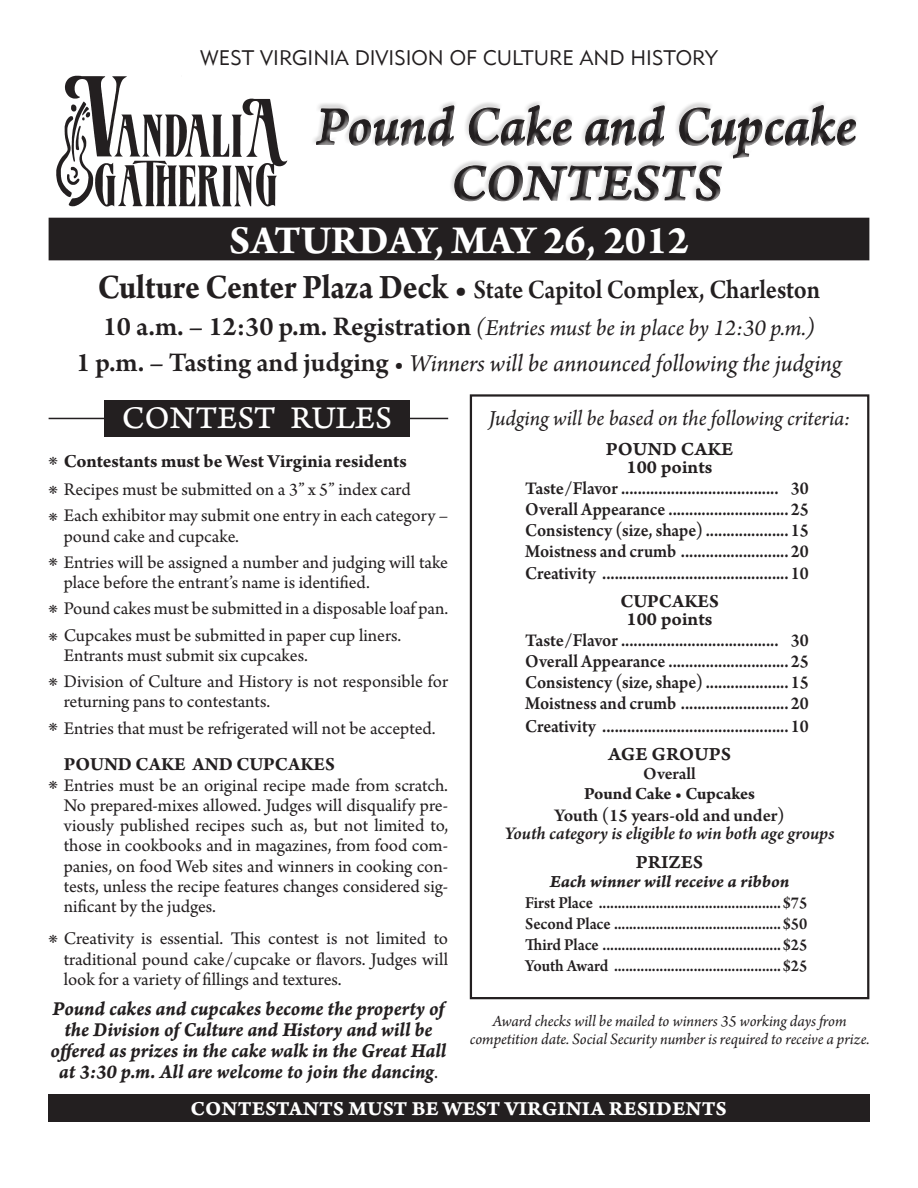
<style>
.page{position:relative;width:918px;height:1188px;background:#fff}
.page>*{position:absolute;margin:0;border:0;box-sizing:border-box;transform-origin:0 0}
.t1{font:57.75px "Arno Pro Smbd Italic Caption";letter-spacing:-.005em;color:#231f20;scale:.91 1}
.t2{font:54px "Arno Pro Smbd Italic Caption";letter-spacing:-.01em;color:#231f20}
.t3{font:700 42px "Arno Pro";color:#fff}
.t4{font:33px "Arno Pro Caption";color:#fff}
.t5{font:600 28.05px "Arno Pro";letter-spacing:-.005em;color:#231f20;scale:.91 1}
.t6{font:italic 25.5px "Arno Pro";letter-spacing:-.005em;color:#231f20}
.t7{font:italic 24px "Arno Pro";color:#231f20}
.t8{font:italic 22.5px "Arno Pro";letter-spacing:-.005em;color:#231f20}
.t9{font:21px "Geometric 415 BT Lite A";color:#231f20}
.No_Spacing{font:21px "Arno Pro Bold Caption";color:#fff}
.No_Spacing-2{font:20.85px/21px "Arno Pro Bold Italic Caption";letter-spacing:-.005em;color:#231f20;text-align:center;scale:.93 1}
.No_Spacing-3{font:700 19.5px "Arno Pro";color:#231f20}
.t10{font:19.5px "Arno Pro Smbd Caption";color:#231f20}
.t11{font:600 19.2px "Arno Pro";letter-spacing:-.005em;color:#231f20;scale:.93 1}
.No_Spacing-4{font:18.75px/20.2px "Arno Pro";color:#231f20}
.t12{font:italic 600 18.75px "Arno Pro";letter-spacing:-.005em;color:#231f20}
.t13{font:600 18.75px "Arno Pro";letter-spacing:-.005em;color:#231f20}
.t14{font:18px "Arno Pro Bold Italic Caption";letter-spacing:-.005em;color:#231f20}
.t15{font:700 18px "Arno Pro";letter-spacing:-.005em;color:#231f20}
.t16{font:600 18px "Arno Pro";letter-spacing:-.005em;color:#231f20}
.t17{font:600 17.7px "Arno Pro";letter-spacing:-.005em;color:#231f20;scale:.93 1}
.No_Spacing-5{font:italic 16.5px "Arno Pro";letter-spacing:-.005em;color:#231f20}
.s1{font-weight:700;font-size:36.3px}
.s2{font-weight:700;font-size:33px}
.s3{font-weight:600;font-style:normal;font-size:28.5px}
.s4{font-style:normal;font-size:27px}
.s5{font-size:18.75px}
.s6{font-family:"Arno Pro"}
</style>
<div class="page">
<div style="left:49px;top:1094px;width:821px;height:28px;background:#231f20"></div>
<hr style="left:49px;top:418px;width:399px;height:1px;background:#231f20">
<div style="left:470px;top:394px;width:399px;height:605px;border:2px solid #231f20"></div>
<div style="left:49px;top:218px;width:820px;height:42px;background:#231f20"></div>
<div style="left:292px;top:78px;width:626px;height:155px;background:#231f20;opacity:.16"></div>
<div style="left:104px;top:400px;width:306px;height:36px;background:#231f20"></div>
<img style="left:56px;top:75px;width:237px;height:142px">
<p class="t9" style="left:200px;top:44px;width:519px">WEST VIRGINIA DIVISION OF CULTURE AND HISTORY</p>
<h1 class="t1" style="left:317px;top:91px;width:595px">Pound Cake and Cupcake</h1>
<h2 class="t2" style="left:451px;top:150px;width:273px">CONTESTS</h2>
<p class="t3" style="left:229px;top:216px;width:461px">SATURDAY, MAY 26, 2012</p>
<p class="t5" style="left:98px;top:274px;width:796px"><span class="s1">Culture Center Plaza Deck</span> <span class="s2">•</span> State Capitol Complex, Charleston</p>
<p class="t7" style="left:103px;top:314px;width:714px"><span class="s3">10 a.m. – 12:30 p.m. Registration</span> (Entries must be in place by 12:30 p.m.)</p>
<p class="t6" style="left:76px;top:349px;width:767px"><span class="s3">1 p.m. – Tasting and judging</span> <span class="s4">•</span> Winners will be announced following the judging</p>
<p class="t4" style="left:122px;top:398px;width:272px">CONTEST RULES</p>
<p class="t8" style="left:489px;top:405px;width:363px">Judging will be based on the following criteria:</p>
<p class="t10" style="left:606px;top:437px;width:129px">POUND CAKE</p>
<p class="t10" style="left:627px;top:455px;width:87px">100 points</p>
<p class="t11" style="left:525px;top:477px;width:306px"><span class="s5">Taste/</span>Flavor ...................................... 30</p>
<p class="t11" style="left:525px;top:498px;width:306px">Overall Appearance ............................. 25</p>
<p class="t11" style="left:525px;top:519px;width:306px">Consistency (size, shape) .................... 15</p>
<p class="t11" style="left:525px;top:540px;width:306px">Moistness and crumb .......................... 20</p>
<p class="t11" style="left:525px;top:563px;width:306px">Creativity ............................................. 10</p>
<p class="No_Spacing-3" style="left:620px;top:590px;width:100px">CUPCAKES</p>
<p class="t10" style="left:627px;top:608px;width:87px">100 points</p>
<p class="t11" style="left:525px;top:630px;width:306px"><span class="s5">Taste/</span>Flavor ...................................... 30</p>
<p class="t11" style="left:525px;top:651px;width:306px">Overall Appearance ............................. 25</p>
<p class="t11" style="left:525px;top:672px;width:306px">Consistency (size, shape) .................... 15</p>
<p class="t11" style="left:525px;top:693px;width:306px">Moistness and crumb .......................... 20</p>
<p class="t11" style="left:525px;top:715px;width:306px">Creativity ............................................. 10</p>
<p class="t10" style="left:608px;top:742px;width:125px">AGE GROUPS</p>
<p class="t16" style="left:643px;top:763px;width:54px">Overall</p>
<p class="t15" style="left:584px;top:783px;width:173px">Pound Cake • Cupcakes</p>
<p class="t13" style="left:555px;top:805px;width:232px">Youth (15 years-old and under)</p>
<p class="t12" style="left:505px;top:823px;width:331px">Youth category is eligible to win both age groups</p>
<p class="t10" style="left:636px;top:850px;width:69px">PRIZES</p>
<p class="t14" style="left:550px;top:870px;width:241px">Each winner will receive a ribbon</p>
<p class="t17" style="left:525px;top:893px;width:305px">First Place ................................................$75</p>
<p class="t17" style="left:525px;top:914px;width:305px">Second Place ............................................$50</p>
<p class="t17" style="left:525px;top:935px;width:305px">Third Place ...............................................$25</p>
<p class="t17" style="left:525px;top:956px;width:305px">Youth Award ............................................$25</p>
<p class="No_Spacing-3" style="left:64px;top:450px;width:345px">Contestants must be West Virginia residents</p>
<p class="No_Spacing-4" style="left:64px;top:480px;width:349px">Recipes must be submitted on a 3” x 5” index card</p>
<p class="No_Spacing-4" style="left:64px;top:507px;width:386px">Each exhibitor may submit one entry in each category – pound cake and cupcake.</p>
<p class="No_Spacing-4" style="left:64px;top:553px;width:386px">Entries will be assigned a number and judging will take place before the entrant’s name is identified.</p>
<p class="No_Spacing-4" style="left:64px;top:600px;width:386px">Pound cakes must be submitted in a disposable loaf pan.</p>
<p class="No_Spacing-4" style="left:64px;top:626px;width:339px">Cupcakes must be submitted in paper cup liners.</p>
<p class="No_Spacing-4" style="left:64px;top:646px;width:246px">Entrants must submit six cupcakes.</p>
<p class="No_Spacing-4" style="left:64px;top:672px;width:386px">Division of Culture and History is not responsible for returning pans to contestants.</p>
<p class="No_Spacing-4" style="left:64px;top:719px;width:373px">Entries that must be refrigerated will not be accepted.</p>
<p class="No_Spacing-3" style="left:64px;top:753px;width:273px">POUND CAKE AND CUPCAKES</p>
<p class="No_Spacing-4" style="left:64px;top:776px;width:386px;text-align:justify">Entries must be an original recipe made from scratch.<br>No prepared-mixes allowed. Judges will disqualify pre&shy;viously published recipes such as, but not limited to, those in cookbooks and in magazines, from food com&shy;panies, on food Web sites and winners in cooking con&shy;tests, unless the recipe features changes considered sig&shy;nificant by the judges.</p>
<p class="No_Spacing-4" style="left:64px;top:930px;width:386px;text-align:justify">Creativity is essential. This contest is not limited to traditional pound cake/cupcake or flavors. Judges will look for a variety of fillings and textures.</p>
<p class="No_Spacing-2" style="left:53px;top:998px;width:423px">Pound cakes and cupcakes become the property of the Division of Culture and History and will be</p>
<p class="No_Spacing-2" style="left:51px;top:1040px;width:427px">offered as prizes in the cake walk in the Great Hall</p>
<p class="No_Spacing-2" style="left:59px;top:1061px;width:409px">at 3:30 p.m. All are welcome to join the dancing<span class="s6">.</span></p>
<p class="No_Spacing-5" style="left:492px;top:1011px;width:356px">Award checks will be mailed to winners 35 working days from</p>
<p class="No_Spacing-5" style="left:470px;top:1029px;width:401px">competition date. Social Security number is required to receive a prize.</p>
<p class="No_Spacing" style="left:191px;top:1096px;width:538px">CONTESTANTS MUST BE WEST VIRGINIA RESIDENTS</p>
</div>
